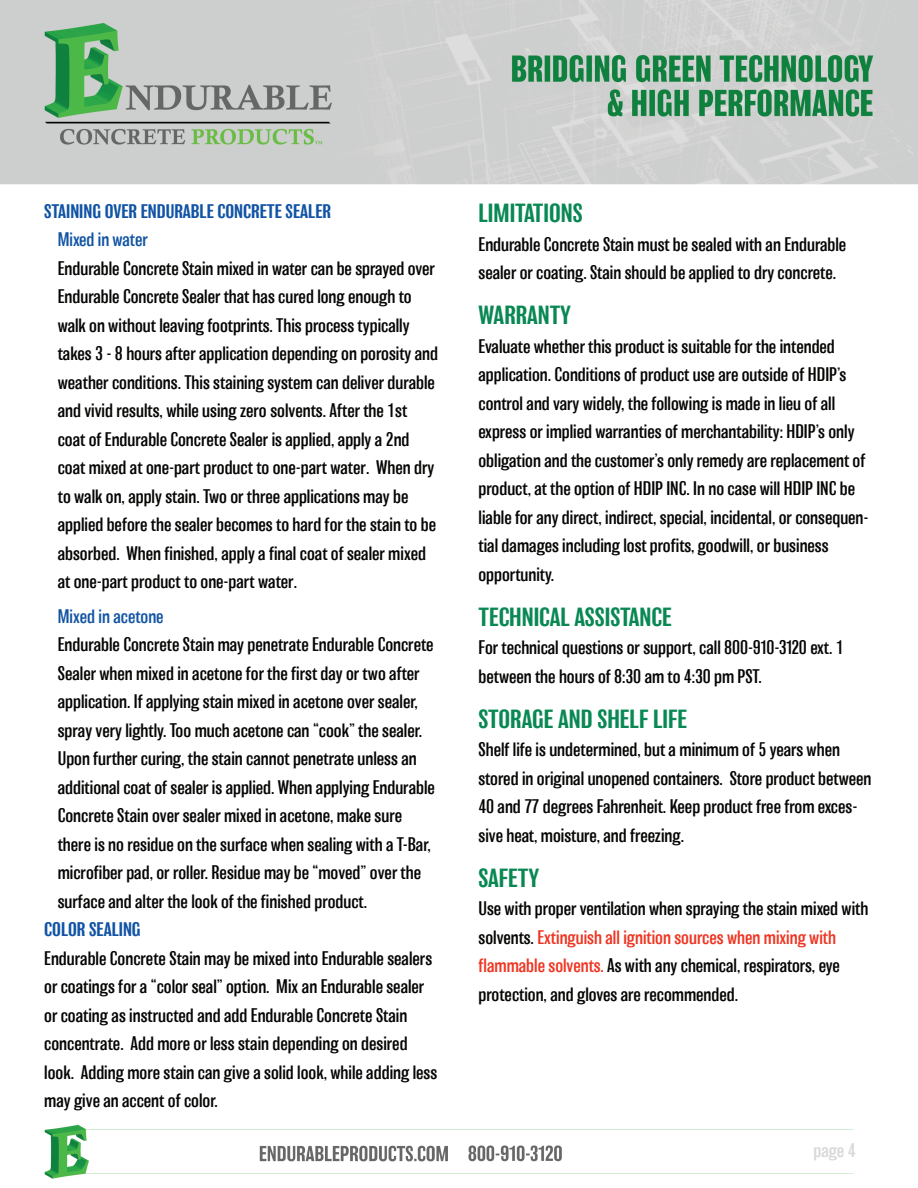
<style>
.page{position:relative;width:918px;height:1188px;background:#fff}
.page>*{position:absolute;margin:0;border:0;box-sizing:border-box;transform-origin:0 0}
.t1{font:500 24px "Balboa W01";color:#098853}
.t2{font:300 18px/28.5px "Balboa W01";color:#050504}
.t3{font:500 18px "Balboa W01";color:#1153a5}
.t4{font:300 18px "Balboa W01";color:#1254a3}
.t5{font:300 18px "Balboa W01";color:#d8d8d8}
.s1{color:#ef3522}
</style>
<div class="page">
<img style="left:0;top:0;width:918px;height:1179px">
<p class="t3" style="left:44px;top:201px;width:288px">STAINING OVER ENDURABLE CONCRETE SEALER</p>
<p class="t4" style="left:58px;top:230px;width:92px">Mixed in water</p>
<p class="t2" style="left:58px;top:254px;width:382px">Endurable Concrete Stain mixed in water can be sprayed over Endurable Concrete Sealer that has cured long enough to walk on without leaving footprints. This process typically takes 3 - 8 hours after application depending on porosity and weather conditions. This staining system can deliver durable and vivid results, while using zero solvents. After the 1st coat of Endurable Concrete Sealer is applied, apply a 2nd coat mixed at one-part product to one-part water. When dry to walk on, apply stain. Two or three applications may be applied before the sealer becomes to hard for the stain to be absorbed. When finished, apply a final coat of sealer mixed at one-part product to one-part water.</p>
<p class="t4" style="left:58px;top:607px;width:107px">Mixed in acetone</p>
<p class="t2" style="left:58px;top:631px;width:379px">Endurable Concrete Stain may penetrate Endurable Concrete Sealer when mixed in acetone for the first day or two after application. If applying stain mixed in acetone over sealer, spray very lightly. Too much acetone can “cook” the sealer.<br>Upon further curing, the stain cannot penetrate unless an additional coat of sealer is applied. When applying Endurable Concrete Stain over sealer mixed in acetone, make sure there is no residue on the surface when sealing with a T-Bar, microfiber pad, or roller. Residue may be “moved” over the surface and alter the look of the finished product.</p>
<p class="t3" style="left:44px;top:920px;width:98px">COLOR SEALING</p>
<p class="t2" style="left:44px;top:944px;width:395px">Endurable Concrete Stain may be mixed into Endurable sealers or coatings for a “color seal” option. Mix an Endurable sealer or coating as instructed and add Endurable Concrete Stain concentrate. Add more or less stain depending on desired look. Adding more stain can give a solid look, while adding less may give an accent of color.</p>
<h1 class="t1" style="left:479px;top:200px;width:106px">LIMITATIONS</h1>
<p class="t2" style="left:479px;top:230px;width:369px">Endurable Concrete Stain must be sealed with an Endurable sealer or coating. Stain should be applied to dry concrete.</p>
<h1 class="t1" style="left:479px;top:302px;width:94px">WARRANTY</h1>
<p class="t2" style="left:479px;top:332px;width:391px">Evaluate whether this product is suitable for the intended application. Conditions of product use are outside of HDIP’s control and vary widely, the following is made in lieu of all express or implied warranties of merchantability: HDIP’s only obligation and the customer’s only remedy are replacement of product, at the option of HDIP INC. In no case will HDIP INC be liable for any direct, indirect, special, incidental, or consequen&shy;tial damages including lost profits, goodwill, or business opportunity.</p>
<h1 class="t1" style="left:479px;top:604px;width:195px">TECHNICAL ASSISTANCE</h1>
<p class="t2" style="left:479px;top:634px;width:367px">For technical questions or support, call 800-910-3120 ext. 1 between the hours of 8:30 am to 4:30 pm PST.</p>
<h1 class="t1" style="left:479px;top:706px;width:210px">STORAGE AND SHELF LIFE</h1>
<p class="t2" style="left:479px;top:736px;width:394px">Shelf life is undetermined, but a minimum of 5 years when stored in original unopened containers. Store product between 40 and 77 degrees Fahrenheit. Keep product free from exces&shy;sive heat, moisture, and freezing.</p>
<h1 class="t1" style="left:479px;top:865px;width:62px">SAFETY</h1>
<p class="t2" style="left:479px;top:895px;width:391px">Use with proper ventilation when spraying the stain mixed with solvents. <span class="s1">Extinguish all ignition sources when mixing with flammable solvents.</span> As with any chemical, respirators, eye protection, and gloves are recommended.</p>
<p class="t5" style="left:814px;top:1141px;width:44px">page 4</p>
</div>
